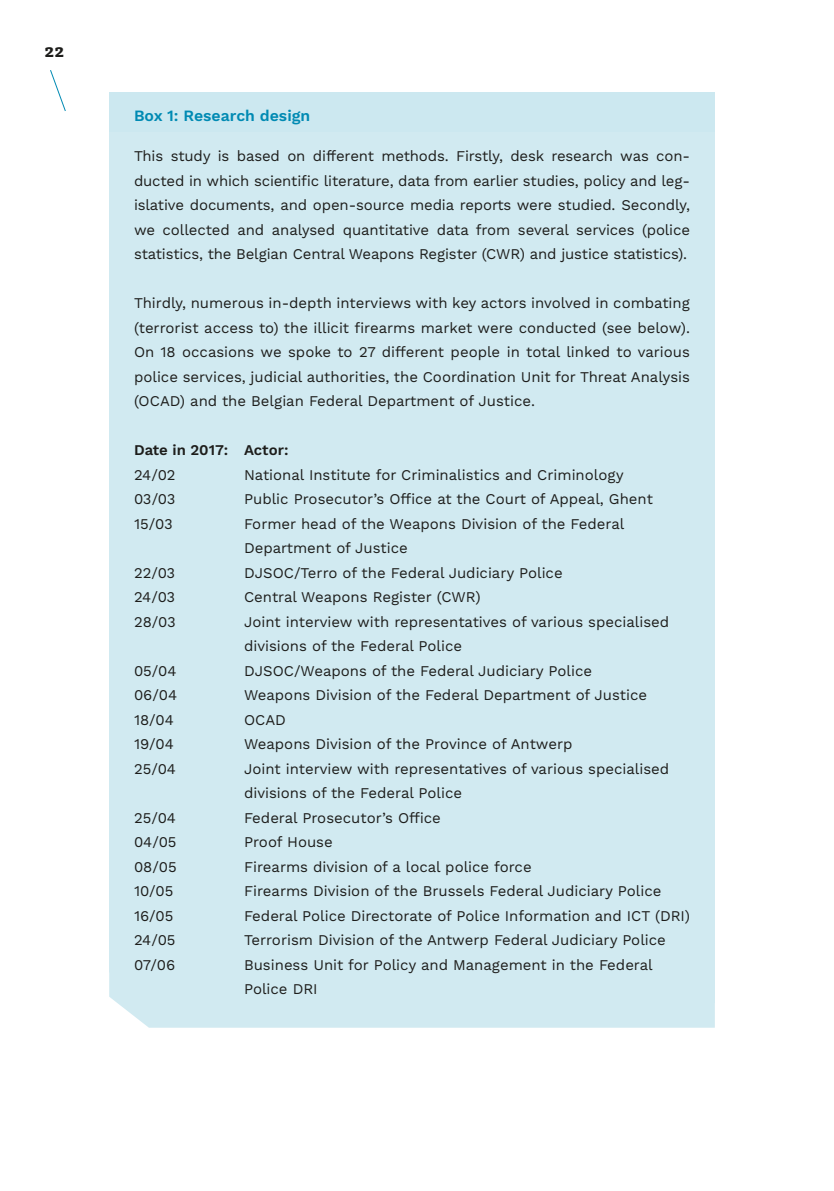
<style>
.page{position:relative;width:834px;height:1191px;background:#fff}
.page>*{position:absolute;margin:0;border:0;box-sizing:border-box;transform-origin:0 0}
.t1{font:700 17.5px "Tisa Pro";color:#1d1d1b}
.t2{font:600 15.75px "Work Sans";color:#008ab3}
.t3{font:14.88px/24.5px "Work Sans";color:#1d1d1b}
.t4{font:600 14.88px "Work Sans";color:#1d1d1b}
</style>
<div class="page">
<svg style="left:50px;top:70px;width:16px;height:41px"></svg>
<div style="left:109px;top:92px;width:605px;height:44px;background:#cce8f0"></div>
<div style="left:109px;top:132px;width:605px;height:148px;background:#d1eaf1"></div>
<div style="left:109px;top:279px;width:605px;height:148px;background:#d1eaf1"></div>
<div style="left:109px;top:426px;width:605px;height:50px;background:#d1eaf1"></div>
<div style="left:109px;top:475px;width:605px;height:50px;background:#d1eaf1"></div>
<div style="left:109px;top:524px;width:605px;height:50px;background:#d1eaf1"></div>
<div style="left:109px;top:573px;width:605px;height:50px;background:#d1eaf1"></div>
<div style="left:109px;top:622px;width:605px;height:50px;background:#d1eaf1"></div>
<div style="left:109px;top:671px;width:605px;height:50px;background:#d1eaf1"></div>
<div style="left:109px;top:720px;width:605px;height:50px;background:#d1eaf1"></div>
<div style="left:109px;top:769px;width:605px;height:50px;background:#d1eaf1"></div>
<div style="left:109px;top:818px;width:605px;height:50px;background:#d1eaf1"></div>
<div style="left:109px;top:867px;width:605px;height:50px;background:#d1eaf1"></div>
<div style="left:109px;top:916px;width:605px;height:50px;background:#d1eaf1"></div>
<div style="left:109px;top:966px;width:605px;height:61px;background:#d1eaf1"></div>
<p class="t1" style="left:44px;top:37px;width:22px">22</p>
<p class="t2" style="left:134px;top:106px;width:178px">Box 1: Research design</p>
<p class="t3" style="left:134px;top:144px;width:557px;text-align:justify">This study is based on different methods. Firstly, desk research was con&shy;ducted in which scientific literature, data from earlier studies, policy and leg&shy;islative documents, and open-source media reports were studied. Secondly, we collected and analysed quantitative data from several services (police statistics, the Belgian Central Weapons Register (CWR) and justice statistics).</p>
<p class="t3" style="left:134px;top:291px;width:557px;text-align:justify">Thirdly, numerous in-depth interviews with key actors involved in combating (terrorist access to) the illicit firearms market were conducted (see below).<br>On 18 occasions we spoke to 27 different people in total linked to various police services, judicial authorities, the Coordination Unit for Threat Analysis (OCAD) and the Belgian Federal Department of Justice.</p>
<p class="t4" style="left:134px;top:441px;width:156px">Date in 2017: Actor:</p>
<p class="t3" style="left:134px;top:463px;width:43px">24/02</p>
<p class="t3" style="left:244px;top:463px;width:381px">National Institute for Criminalistics and Criminology</p>
<p class="t3" style="left:134px;top:487px;width:43px">03/03</p>
<p class="t3" style="left:244px;top:487px;width:410px">Public Prosecutor’s Office at the Court of Appeal, Ghent</p>
<p class="t3" style="left:134px;top:512px;width:40px">15/03</p>
<p class="t3" style="left:244px;top:512px;width:382px">Former head of the Weapons Division of the Federal<br>Department of Justice</p>
<p class="t3" style="left:134px;top:561px;width:43px">22/03</p>
<p class="t3" style="left:244px;top:561px;width:320px">DJSOC/Terro of the Federal Judiciary Police</p>
<p class="t3" style="left:134px;top:585px;width:43px">24/03</p>
<p class="t3" style="left:244px;top:585px;width:238px">Central Weapons Register (CWR)</p>
<p class="t3" style="left:134px;top:610px;width:43px">28/03</p>
<p class="t3" style="left:244px;top:610px;width:426px">Joint interview with representatives of various specialised divisions of the Federal Police</p>
<p class="t3" style="left:134px;top:659px;width:44px">05/04</p>
<p class="t3" style="left:244px;top:659px;width:349px">DJSOC/Weapons of the Federal Judiciary Police</p>
<p class="t3" style="left:134px;top:683px;width:45px">06/04</p>
<p class="t3" style="left:244px;top:683px;width:404px">Weapons Division of the Federal Department of Justice</p>
<p class="t3" style="left:134px;top:708px;width:41px">18/04</p>
<p class="t3" style="left:244px;top:708px;width:43px">OCAD</p>
<p class="t3" style="left:134px;top:732px;width:41px">19/04</p>
<p class="t3" style="left:244px;top:732px;width:330px">Weapons Division of the Province of Antwerp</p>
<p class="t3" style="left:134px;top:757px;width:43px">25/04</p>
<p class="t3" style="left:244px;top:757px;width:426px">Joint interview with representatives of various specialised divisions of the Federal Police</p>
<p class="t3" style="left:134px;top:806px;width:43px">25/04</p>
<p class="t3" style="left:244px;top:806px;width:198px">Federal Prosecutor’s Office</p>
<p class="t3" style="left:134px;top:830px;width:44px">04/05</p>
<p class="t3" style="left:244px;top:830px;width:90px">Proof House</p>
<p class="t3" style="left:134px;top:855px;width:44px">08/05</p>
<p class="t3" style="left:244px;top:855px;width:289px">Firearms division of a local police force</p>
<p class="t3" style="left:134px;top:879px;width:41px">10/05</p>
<p class="t3" style="left:244px;top:879px;width:419px">Firearms Division of the Brussels Federal Judiciary Police</p>
<p class="t3" style="left:134px;top:904px;width:41px">16/05</p>
<p class="t3" style="left:244px;top:904px;width:447px">Federal Police Directorate of Police Information and ICT (DRI)</p>
<p class="t3" style="left:134px;top:928px;width:43px">24/05</p>
<p class="t3" style="left:244px;top:928px;width:423px">Terrorism Division of the Antwerp Federal Judiciary Police</p>
<p class="t3" style="left:134px;top:953px;width:43px">07/06</p>
<p class="t3" style="left:244px;top:953px;width:410px">Business Unit for Policy and Management in the Federal<br>Police DRI</p>
</div>
